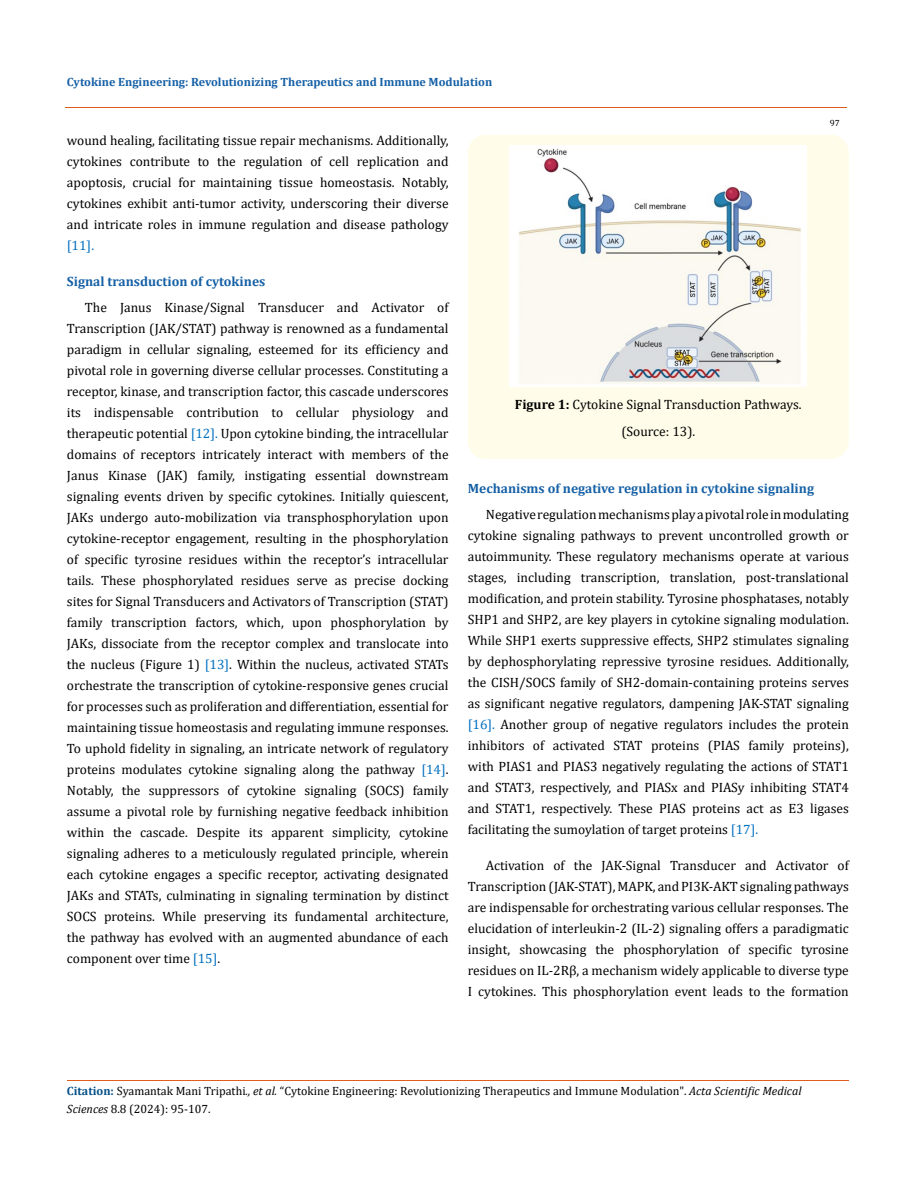
<style>
.page{position:relative;width:917px;height:1188px;background:#fff}
.page>*{position:absolute;margin:0;border:0;box-sizing:border-box;transform-origin:0 0}
.t1{font:13.5px/21px "Cambria";color:#000;text-align:justify}
.t2{font:700 13.5px "Cambria";color:#1560a6}
.t3{font:13.5px "Cambria";color:#0070c0}
.t4{font:12px/18px "Cambria";color:#000}
.t5{font:700 12px "Cambria";color:#1560a6}
.t6{font:9px "Cambria";color:#000}
.s1{color:#0070c0}
.s2{font-weight:700}
.s3{font-weight:700;color:#035089}
.s4{font-style:italic}
</style>
<div class="page">
<div style="left:468px;top:135px;width:380px;height:324px;background:#fffde9;border-radius:18px"></div>
<img style="left:510px;top:145px;width:296px;height:241px">
<hr style="left:65px;top:108px;width:782px;height:1px;background:#e05d1a">
<hr style="left:67px;top:1080px;width:781px;height:1px;background:#e05d1a">
<p class="t5" style="left:67px;top:73px;width:427px">Cytokine Engineering: Revolutionizing Therapeutics and Immune Modulation</p>
<p class="t6" style="left:829px;top:118px;width:11px">97</p>
<p class="t1" style="left:67px;top:130px;width:383px">wound healing, facilitating tissue repair mechanisms. Additionally, cytokines contribute to the regulation of cell replication and apoptosis, crucial for maintaining tissue homeostasis. Notably, cytokines exhibit anti-tumor activity, underscoring their diverse and intricate roles in immune regulation and disease pathology</p>
<p class="t3" style="left:67px;top:238px;width:29px">[11].</p>
<p class="t2" style="left:67px;top:272px;width:200px">Signal transduction of cytokines</p>
<p class="t1" style="left:67px;top:297px;width:383px;text-indent:18px">The Janus Kinase/Signal Transducer and Activator of Transcription (JAK/STAT) pathway is renowned as a fundamental paradigm in cellular signaling, esteemed for its efficiency and pivotal role in governing diverse cellular processes. Constituting a receptor, kinase, and transcription factor, this cascade underscores its indispensable contribution to cellular physiology and therapeutic potential <span class="s1">[12].</span> Upon cytokine binding, the intracellular domains of receptors intricately interact with members of the Janus Kinase (JAK) family, instigating essential downstream signaling events driven by specific cytokines. Initially quiescent, JAKs undergo auto-mobilization via transphosphorylation upon cytokine-receptor engagement, resulting in the phosphorylation of specific tyrosine residues within the receptor’s intracellular tails. These phosphorylated residues serve as precise docking sites for Signal Transducers and Activators of Transcription (STAT) family transcription factors, which, upon phosphorylation by JAKs, dissociate from the receptor complex and translocate into the nucleus (Figure 1) <span class="s1">[13]</span>. Within the nucleus, activated STATs orchestrate the transcription of cytokine-responsive genes crucial for processes such as proliferation and differentiation, essential for maintaining tissue homeostasis and regulating immune responses.<br>To uphold fidelity in signaling, an intricate network of regulatory proteins modulates cytokine signaling along the pathway <span class="s1">[14]</span>.<br>Notably, the suppressors of cytokine signaling (SOCS) family assume a pivotal role by furnishing negative feedback inhibition within the cascade. Despite its apparent simplicity, cytokine signaling adheres to a meticulously regulated principle, wherein each cytokine engages a specific receptor, activating designated JAKs and STATs, culminating in signaling termination by distinct SOCS proteins. While preserving its fundamental architecture, the pathway has evolved with an augmented abundance of each component over time <span class="s1">[15]</span>.</p>
<p class="t1" style="left:515px;top:391px;width:288px;line-height:27px;text-align:center"><span class="s2">Figure 1:</span> Cytokine Signal Transduction Pathways. (Source: 13).</p>
<p class="t2" style="left:468px;top:479px;width:348px">Mechanisms of negative regulation in cytokine signaling</p>
<p class="t1" style="left:468px;top:504px;width:382px;text-indent:18px">Negative regulation mechanisms play a pivotal role in modulating cytokine signaling pathways to prevent uncontrolled growth or autoimmunity. These regulatory mechanisms operate at various stages, including transcription, translation, post-translational modification, and protein stability. Tyrosine phosphatases, notably SHP1 and SHP2, are key players in cytokine signaling modulation.<br>While SHP1 exerts suppressive effects, SHP2 stimulates signaling by dephosphorylating repressive tyrosine residues. Additionally, the CISH/SOCS family of SH2-domain-containing proteins serves as significant negative regulators, dampening JAK-STAT signaling <span class="s1">[16].</span> Another group of negative regulators includes the protein inhibitors of activated STAT proteins (PIAS family proteins), with PIAS1 and PIAS3 negatively regulating the actions of STAT1 and STAT3, respectively, and PIASx and PIASy inhibiting STAT4 and STAT1, respectively. These PIAS proteins act as E3 ligases facilitating the sumoylation of target proteins <span class="s1">[17].</span></p>
<p class="t1" style="left:468px;top:855px;width:382px;text-indent:18px">Activation of the JAK-Signal Transducer and Activator of Transcription (JAK-STAT), MAPK, and PI3K-AKT signaling pathways are indispensable for orchestrating various cellular responses. The elucidation of interleukin-2 (IL-2) signaling offers a paradigmatic insight, showcasing the phosphorylation of specific tyrosine residues on IL-2Rβ, a mechanism widely applicable to diverse type I cytokines. This phosphorylation event leads to the formation</p>
<p class="t4" style="left:67px;top:1082px;width:736px"><span class="s3">Citation:</span> Syamantak Mani Tripathi<span class="s4">., et al.</span> “Cytokine Engineering: Revolutionizing Therapeutics and Immune Modulation". <span class="s4">Acta Scientific Medical<br>Sciences</span> 8.8 (2024): 95-107.</p>
</div>
